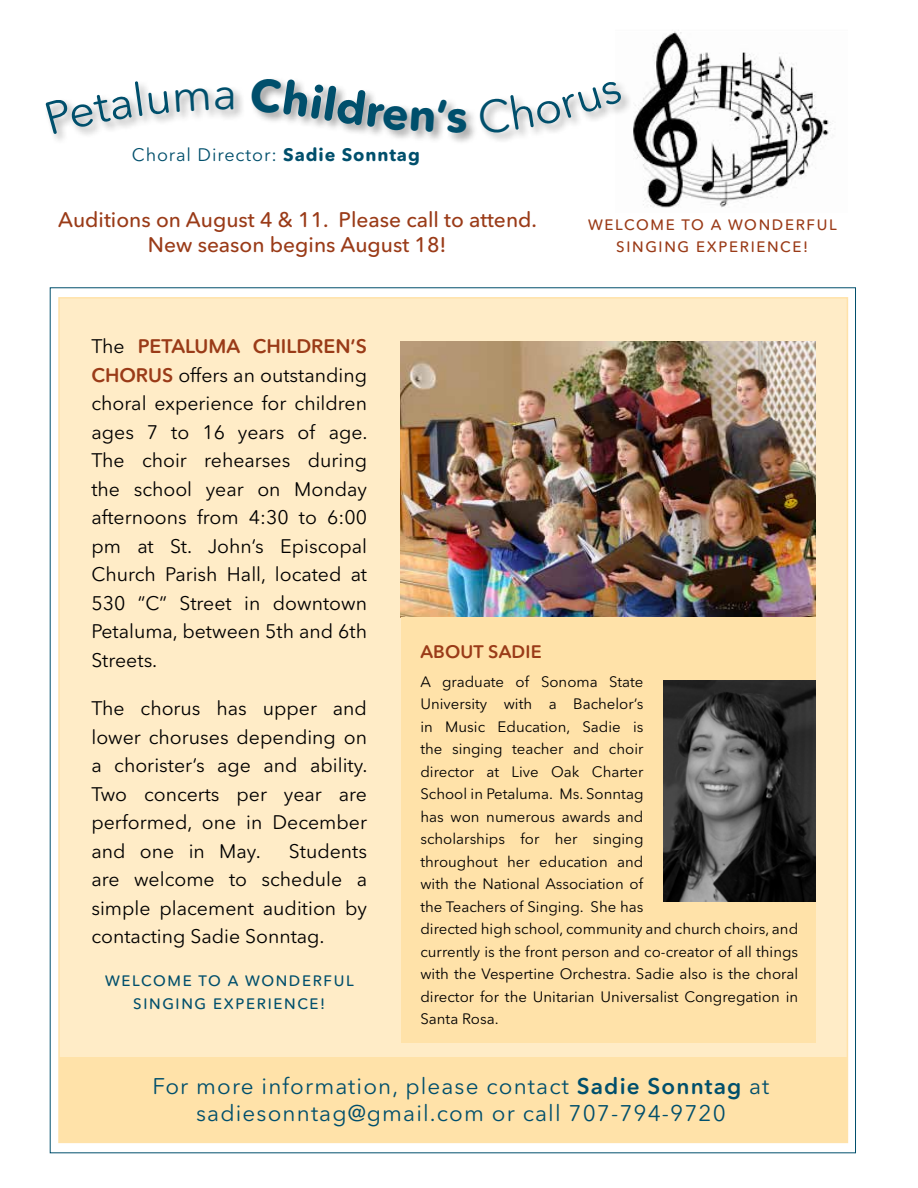
<style>
.page{position:relative;width:918px;height:1188px;background:#fff}
.page>*{position:absolute;margin:0;border:0;box-sizing:border-box;transform-origin:0 0}
.t1{font:45.45px "Avenir Next Rounded Pro";color:#004f6c}
.t2{font:22.5px/27px "Avenir Next Rounded Pro";letter-spacing:.05em;color:#004f6c;text-align:center}
.t3{font:500 21px/25.2px "Avenir Next Rounded Pro";color:#9a3b18;text-align:center}
.t4{font:19.5px/28.5px "Avenir Next Rounded Pro";color:#000;text-align:justify}
.t5{font:600 19.5px "Avenir Next Rounded Pro";color:#9a3b18}
.t6{font:18px "Avenir Next Rounded Pro";letter-spacing:.05em;color:#004f6c}
.t7{font:600 18px "Avenir Next Rounded Pro";letter-spacing:.01em;color:#9a3b18}
.t8{font:15px/22.5px "Avenir Next Rounded Pro";color:#000}
.t9{font:500 15px "Avenir Next Rounded Pro";letter-spacing:.11em;color:#9a3b18}
.t10{font:500 15px "Avenir Next Rounded Pro";letter-spacing:.11em;color:#004f6c}
.s1{font-weight:700}
.s2{font-weight:400;color:#000}
.s3{font-weight:600;color:#9a3b18}
.s4{font-weight:600}
</style>
<div class="page">
<div style="left:58px;top:297px;width:790px;height:846px;background:#ffecc7;border:2px solid #ffe2a9"></div>
<img style="left:633px;top:30px;width:198px;height:178px">
<div style="left:43px;top:76px;width:590px;height:70px;background:#000;opacity:.39"></div>
<div style="left:59px;top:1058px;width:788px;height:84px;background:#ffe2a9"></div>
<img style="left:400px;top:341px;width:415px;height:277px">
<div style="left:401px;top:618px;width:414px;height:425px;background:#ffe2a9"></div>
<img style="left:664px;top:680px;width:151px;height:222px">
<svg style="left:45px;top:81px;width:124px;height:53px"></svg>
<svg style="left:175px;top:88px;width:34px;height:24px"></svg>
<svg style="left:250px;top:77px;width:217px;height:56px"></svg>
<svg style="left:479px;top:80px;width:144px;height:53px"></svg>
<h1 class="t1" style="left:213px;top:66px;width:26px">a</h1>
<p class="t6" style="left:132px;top:144px;width:290px">Choral Director: <span class="s1">Sadie Sonntag</span></p>
<h3 class="t3" style="left:58px;top:207px;width:480px">Auditions on August 4 &amp; 11. Please call to attend.<br>New season begins August 18!</h3>
<p class="t9" style="left:588px;top:215px;width:196px">WELCOME TO A WONDER</p>
<p class="t9" style="left:807px;top:215px;width:32px">FUL</p>
<p class="t9" style="left:616px;top:238px;width:123px">SI NGI NG EXPERIE</p>
<p class="t9" style="left:767px;top:238px;width:43px">NCE!</p>
<h3 class="t5" style="left:91px;top:334px;width:134px"><span class="s2">The</span> PETALUMA</h3>
<h3 class="t5" style="left:253px;top:334px;width:58px">CHI LDREN</h3>
<h3 class="t5" style="left:351px;top:334px;width:16px">’S</h3>
<h3 class="t5" style="left:91px;top:363px;width:29px">CHOR</h3>
<p class="t4" style="left:91px;top:360px;width:278px;text-indent:57px"><span class="s3">US</span> offers an outstanding choral experience for children ages 7 to 16 years of age.<br>The choir rehearses during the school year on Monday afternoons from 4:30 to 6:00 pm at St. John’s Episcopal Church Parish Hall, located at 530 “C” Street in downtown Petaluma, between 5th and 6th Streets.</p>
<h3 class="t4" style="left:91px;top:694px;width:278px">The chorus has upper and lower choruses depending on a chorister’s age and ability.<br>Two concerts per year are performed, one in December and one in May.</h3>
<h3 class="t4" style="left:91px;top:837px;width:277px;text-indent:198px">Students are welcome to schedule a simple placement audition by contacting Sadie Sonntag.</h3>
<p class="t10" style="left:105px;top:972px;width:196px">WELCOME TO A WONDER</p>
<p class="t10" style="left:324px;top:972px;width:32px">FUL</p>
<p class="t10" style="left:133px;top:994px;width:123px">SI NGI NG EXPERIE</p>
<p class="t10" style="left:284px;top:994px;width:43px">NCE!</p>
<p class="t7" style="left:420px;top:640px;width:123px">ABOUT SADIE</p>
<p class="t8" style="left:420px;top:670px;width:379px">A graduate of Sonoma State<br>University with a Bachelor’s<br>in M usic Education, Sadie is<br>the singing teacher and choir<br>director at Live Oak Charter<br>School in Petaluma. Ms. Sonntag<br>has won numerous awards and<br>scholarships for her singing<br>throughout her education and<br>with the National Association of<br>the Teachers of Singing. She has<br>directed high school, community and church choirs, and currently is the front person and co-creator of all things with the Vespertine Orchestra. Sadie also is the choral director for the Unitarian Universalist Congregation in Santa Rosa.</p>
<h2 class="t2" style="left:153px;top:1073px;width:618px">For more information, please contact <span class="s4">SADIE SONNTAG</span> at sadiesonntag@gmail.com or call 707-794-9720</h2>
</div>
